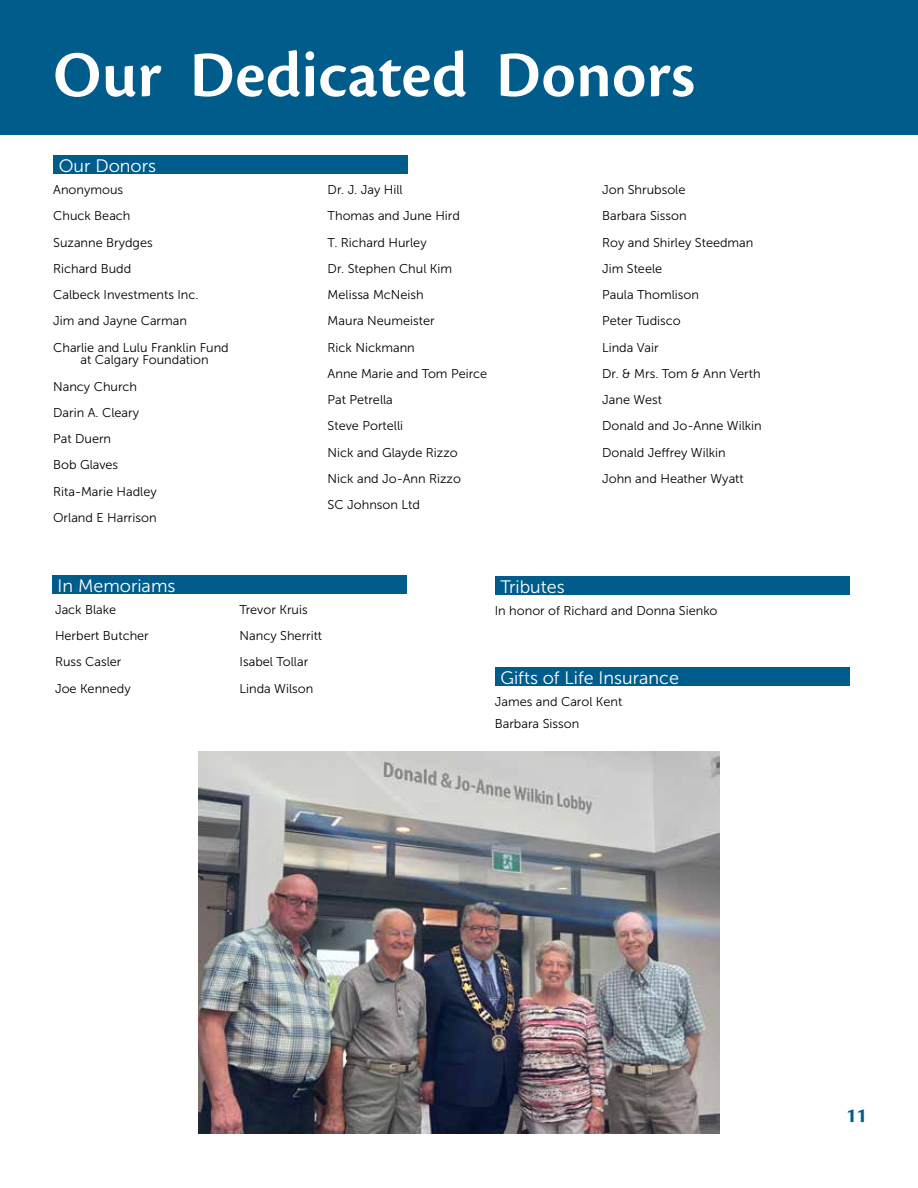
<style>
.page{position:relative;width:918px;height:1188px;background:#fff}
.page>*{position:absolute;margin:0;border:0;box-sizing:border-box;transform-origin:0 0}
.t1{font:600 67.5px "Cronos Pro";color:#fff}
.t2{font:700 21px "Cronos Pro";color:#005c8b}
.t3{font:18px "Museo Sans 300";color:#fff}
.t4{font:12.75px/26.2px "Museo Sans 300";color:#000}
</style>
<div class="page">
<div style="left:0;top:0;width:918px;height:135px;background:#005c8b"></div>
<div style="left:54px;top:156px;width:354px;height:18px;background:#005c8b"></div>
<div style="left:495px;top:667px;width:355px;height:19px;background:#005c8b"></div>
<div style="left:53px;top:575px;width:354px;height:19px;background:#005c8b"></div>
<div style="left:495px;top:576px;width:355px;height:19px;background:#005c8b"></div>
<img style="left:198px;top:752px;width:522px;height:382px">
<h1 class="t1" style="left:53px;top:36px;width:643px">Our Dedicated Donors</h1>
<h3 class="t3" style="left:59px;top:156px;width:99px">Our Donors</h3>
<p class="t4" style="left:53px;top:177px;width:177px">Anonymous<br>Chuck Beach<br>Suzanne Brydges<br>Richard Budd<br>Calbeck Investments Inc.<br>Jim and Jayne Carman<br>Charlie and Lulu Franklin Fund</p>
<p class="t4" style="left:53px;top:347px;width:157px;text-indent:27px">at Calgary Foundation<br>Nancy Church<br>Darin A. Cleary<br>Pat Duern<br>Bob Glaves<br>Rita-Marie Hadley<br>Orland E Harrison</p>
<h3 class="t3" style="left:58px;top:576px;width:119px">In Memoriams</h3>
<p class="t4" style="left:328px;top:177px;width:161px">Dr. J. Jay Hill<br>Thomas and June Hird<br>T. Richard Hurley<br>Dr. Stephen Chul Kim<br>Melissa McNeish<br>Maura Neumeister<br>Rick Nickmann<br>Anne Marie and Tom Peirce<br>Pat Petrella<br>Steve Portelli<br>Nick and Glayde Rizzo<br>Nick and Jo-Ann Rizzo<br>SC Johnson Ltd</p>
<p class="t4" style="left:602px;top:177px;width:161px">Jon Shrubsole<br>Barbara Sisson<br>Roy and Shirley Steedman<br>Jim Steele<br>Paula Thomlison<br>Peter Tudisco<br>Linda Vair<br>Dr. &amp; Mrs. Tom &amp; Ann Verth<br>Jane West<br>Donald and Jo-Anne Wilkin<br>Donald Jeffrey Wilkin<br>John and Heather Wyatt</p>
<h3 class="t3" style="left:500px;top:577px;width:66px">Tributes</h3>
<p class="t4" style="left:55px;top:596px;width:95px">Jack Blake<br>Herbert Butcher<br>Russ Casler<br>Joe Kennedy</p>
<p class="t4" style="left:240px;top:596px;width:84px">Trevor Kruis<br>Nancy Sherritt<br>Isabel Tollar<br>Linda Wilson</p>
<p class="t4" style="left:495px;top:598px;width:224px">In honor of Richard and Donna Sienko</p>
<h3 class="t3" style="left:500px;top:668px;width:180px">Gifts of Life Insurance</h3>
<p class="t4" style="left:495px;top:690px;width:129px;line-height:22.5px">James and Carol Kent<br>Barbara Sisson</p>
<h2 class="t2" style="left:846px;top:1103px;width:22px">11</h2>
</div>
